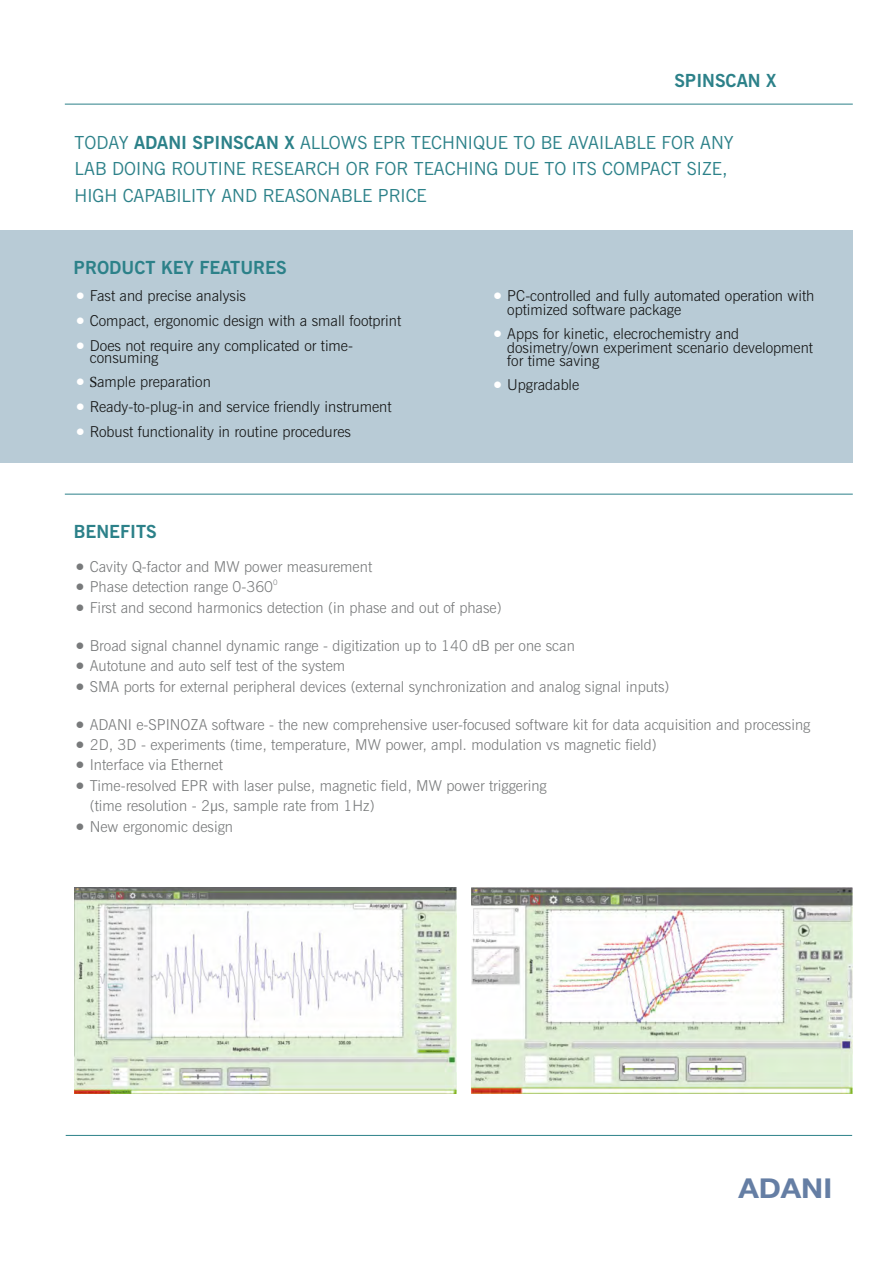
<style>
.page{position:relative;width:893px;height:1263px;background:#fff}
.page>*{position:absolute;margin:0;border:0;box-sizing:border-box;transform-origin:0 0}
.t1{font:700 27.45px "Helvetica Neue Cyr";color:#657ea4;scale:1.09 1}
.t2{font:18px/26.7px "News Gothic BT";color:#2c8189}
.t3{font:700 18px "News Gothic BT";color:#2c8189}
.t4{font:300 15px/20.4px "News Gothic BT";color:#787a7b}
.t5{font:300 15px/24.5px "News Gothic BT";color:#151616}
.t6{font:300 7.5px "News Gothic BT";color:#787a7b}
.s1{font-weight:700}
.s2{font-family:"Sylfaen";font-weight:400}
.s3{font-weight:400}
</style>
<div class="page">
<hr style="left:65px;top:104px;width:788px;height:1px;background:#2c8189">
<hr style="left:66px;top:1135px;width:786px;height:1px;background:#2c8189">
<hr style="left:65px;top:494px;width:788px;height:1px;background:#2c8189">
<img style="left:75px;top:887px;width:381px;height:207px">
<img style="left:472px;top:887px;width:381px;height:207px">
<div style="left:0;top:230px;width:853px;height:232px;background:#b8cbd6"></div>
<p class="t3" style="left:674px;top:74px;width:104px">SPINSCAN X</p>
<p class="t2" style="left:75px;top:130px;width:661px">TODAY <span class="s1">ADANI SPINSCAN X</span> ALLOWS EPR TECHNIQUE TO BE AVAILABLE FOR ANY<br>LAB DOING ROUTINE RESEARCH OR FOR TEACHING DUE TO ITS COMPACT SIZE,<br>HIGH CAPABILITY AND REASONABLE PRICE</p>
<p class="t3" style="left:74px;top:261px;width:214px">PRODUCT KEY FEATURES</p>
<p class="t5" style="left:90px;top:285px;width:313px;line-height:24.9px">Fast and precise analysis<br>Compact, ergonomic design with a small footprint<br>Does not require any complicated or time-</p>
<p class="t5" style="left:90px;top:347px;width:303px">consuming<br><span class="s2">S</span>ample preparation<br>Ready-to-plug-in and service friendly instrument<br>Robust functionality in routine procedures</p>
<p class="t5" style="left:507px;top:290px;width:309px;line-height:14.2px">PC-controlled and fully automated operation with optimized software package</p>
<p class="t5" style="left:507px;top:328px;width:307px;line-height:13.8px">Apps for kinetic, elecrochemistry and dosimetry/own experiment scenario development for time saving</p>
<p class="t5" style="left:507px;top:374px;width:74px">Upgradable</p>
<p class="t3" style="left:74px;top:525px;width:85px">BENEFITS</p>
<p class="t4" style="left:90px;top:558px;width:284px">Cavity Q-factor and MW power measurement</p>
<p class="t6" style="left:273px;top:579px;width:6px">0</p>
<p class="t4" style="left:90px;top:578px;width:413px">Phase detection range 0-360<br>First and second harmonics detection (in phase and out of phase)</p>
<p class="t4" style="left:90px;top:637px;width:581px">Broad signal channel dynamic range - digitization up to 140 dB per one scan<br>Autotune and auto self test of the system<br>SMA ports for external peripheral devices (external synchronization and analog signal inputs)</p>
<p class="t4" style="left:90px;top:716px;width:722px">ADANI e-SPINOZA software - the new comprehensive user-focused software kit for data acquisition and processing 2D, 3D - experiments (time, temperature, MW power, ampl. modulation vs magnetic field)<br>Interface via Ethernet<br>Time-resolved EPR with laser pulse, magnetic field, MW power triggering<br>(time resolution - 2<span class="s3">μ</span>s, sample rate from 1Hz)<br>New ergonomic design</p>
<h1 class="t1" style="left:738px;top:1178px;width:88px">ADANI</h1>
</div>
